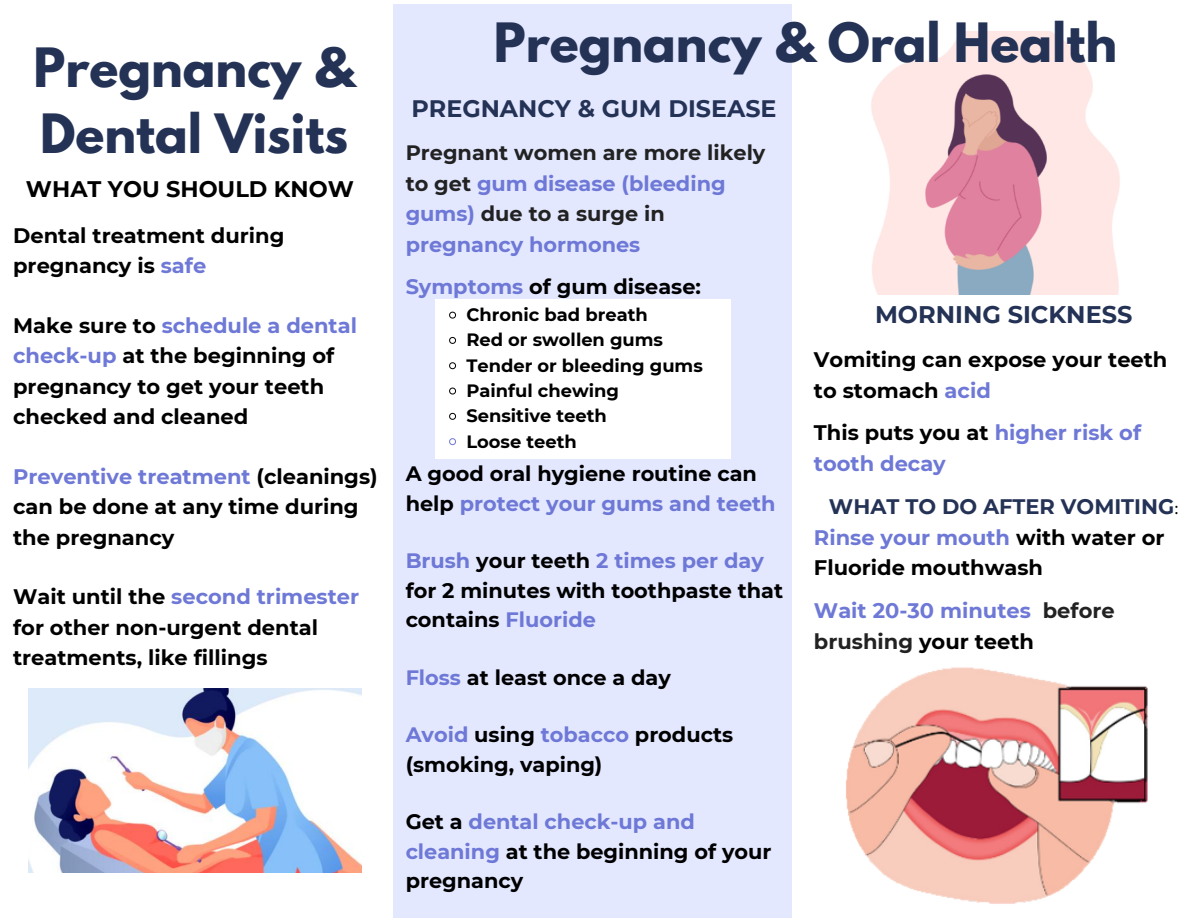
<style>
.page{position:relative;width:1188px;height:918px;background:#fff}
.page>*{position:absolute;margin:0;border:0;box-sizing:border-box;transform-origin:0 0}
.t1{font:700 48px/66.3px "League Spartan";color:#243256}
.t2{font:700 24px "Montserrat";color:#243256}
.t3{font:700 23.85px "Montserrat";color:#243256}
.t4{font:700 22.5px "Montserrat";color:#000}
.t5{font:700 21px/30.3px "Montserrat";color:#000}
.t6{font:700 21px/30.8px "Montserrat";color:#6e78d6}
.t7{font:700 20.85px/29.2px "Montserrat";color:#000}
.t8{font:700 20.85px/30.5px "Montserrat";color:#222}
.t9{font:700 17.85px/25.3px "Montserrat";color:#000}
.s1{color:#6e78d6}
.s2{color:#000}
.s3{color:#243256}
.s4{font-weight:300}
.s5{color:#222}
</style>
<div class="page">
<div style="left:393px;top:4px;width:398px;height:914px;background:#e3e8ff"></div>
<img style="left:845px;top:667px;width:303px;height:237px">
<img style="left:29px;top:689px;width:333px;height:183px">
<img style="left:871px;top:32px;width:249px;height:262px">
<div style="left:435px;top:300px;width:296px;height:159px;background:#fff"></div>
<svg style="left:449px;top:311px;width:7px;height:8px"></svg>
<svg style="left:449px;top:337px;width:7px;height:7px"></svg>
<svg style="left:449px;top:362px;width:7px;height:8px"></svg>
<svg style="left:449px;top:387px;width:7px;height:8px"></svg>
<svg style="left:449px;top:412px;width:7px;height:8px"></svg>
<svg style="left:449px;top:438px;width:7px;height:8px"></svg>
<h1 class="t1" style="left:34px;top:41px;width:322px">Pregnancy &amp;<br>Dental Visits</h1>
<p class="t4" style="left:26px;top:175px;width:329px">WHAT YOU SHOULD KNOW</p>
<p class="t5" style="left:13px;top:220px;width:273px">Dental treatment during pregnancy is <span class="s1">safe</span></p>
<p class="t5" style="left:13px;top:310px;width:345px">Make sure to <span class="s1">schedule a dental check-up</span> at the beginning of pregnancy to get your teeth checked and cleaned</p>
<p class="t5" style="left:13px;top:461px;width:366px"><span class="s1">Preventive treatment</span> (cleanings) can be done at any time during the pregnancy</p>
<p class="t5" style="left:13px;top:581px;width:348px">Wait until the <span class="s1">second trimester </span>for other non-urgent dental treatments, like fillings</p>
<h1 class="t1" style="left:494px;top:16px;width:625px">Pregnancy &amp; Oral Health</h1>
<p class="t3" style="left:411px;top:94px;width:367px">PREGNANCY &amp; GUM DISEASE</p>
<p class="t8" style="left:406px;top:138px;width:361px">Pregnant women are more likely to get <span class="s1">gum disease (bleeding gums)</span> due to a surge in <span class="s1">pregnancy hormones</span></p>
<p class="t7" style="left:406px;top:272px;width:297px"><span class="s1">Symptoms</span> of gum disease:</p>
<p class="t9" style="left:466px;top:302px;width:238px">Chronic bad breath<br>Red or swollen gums<br>Tender or bleeding gums<br>Painful chewing<br>Sensitive teeth<br>Loose teeth</p>
<p class="t7" style="left:406px;top:459px;width:371px">A good oral hygiene routine can help <span class="s1">protect your gums and teeth</span></p>
<p class="t7" style="left:406px;top:546px;width:379px"><span class="s1">Brush</span> your teeth <span class="s1">2 times per day </span>for 2 minutes with toothpaste that contains <span class="s1">Fluoride</span></p>
<p class="t7" style="left:406px;top:662px;width:267px"><span class="s1">Floss</span> at least once a day</p>
<p class="t7" style="left:406px;top:720px;width:329px"><span class="s1">Avoid</span> using <span class="s1">tobacco</span> products (smoking, vaping)</p>
<p class="t7" style="left:406px;top:807px;width:367px">Get a <span class="s1">dental check-up and cleaning</span> at the beginning of your pregnancy</p>
<p class="t2" style="left:875px;top:300px;width:259px">MORNING SICKNESS</p>
<p class="t5" style="left:814px;top:344px;width:355px;line-height:30.8px">Vomiting can expose your teeth to stomach <span class="s1">acid</span></p>
<p class="t6" style="left:814px;top:417px;width:329px"><span class="s2">This puts you at</span> higher risk of tooth decay</p>
<p class="t5" style="left:814px;top:491px;width:366px;line-height:30.8px;text-indent:15px"><span class="s3">WHAT TO DO AFTER VOMITING</span><span class="s4">:<br></span><span class="s1">Rinse your mouth</span> with water or<br>Fluoride mouthwash</p>
<p class="t6" style="left:814px;top:595px;width:302px">Wait 20-30 minutes <span class="s5">before brushing</span> <span class="s2">your teeth</span></p>
</div>
